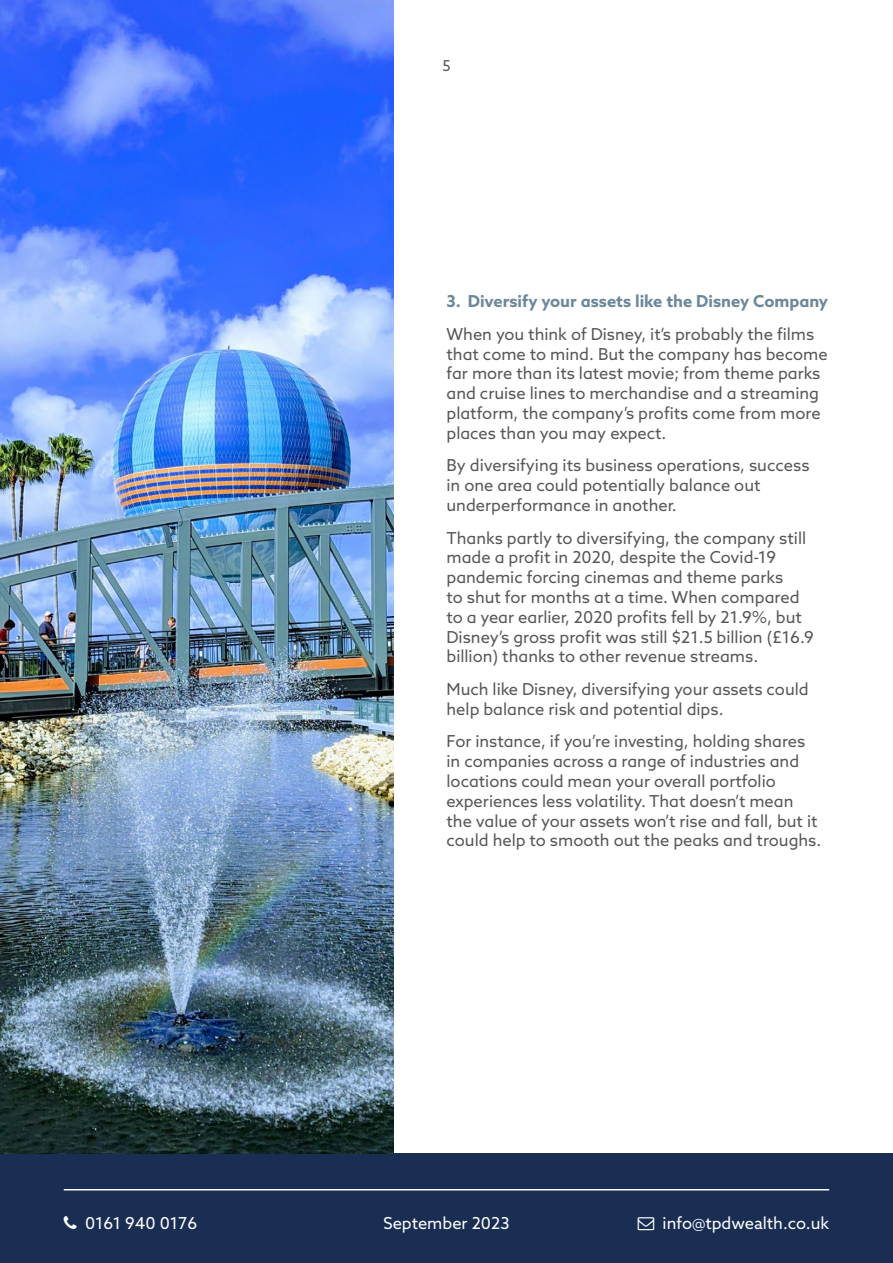
<style>
.page{position:relative;width:893px;height:1263px;background:#fff}
.page>*{position:absolute;margin:0;border:0;box-sizing:border-box;transform-origin:0 0}
.t1{font:16.5px/19.8px "Azo Sans";color:#575756}
.t2{font:16.5px "Azo Sans";color:#fff}
.t3{font:700 16.5px "Azo Sans";color:#6d889b}
.t4{font:15px "Azo Sans";color:#575756}
</style>
<div class="page">
<div style="left:0;top:1153px;width:893px;height:110px;background:#1a2d52"></div>
<hr style="left:64px;top:1189px;width:765px;height:1px;background:#fff">
<img style="left:0;top:0;width:393px;height:1153px">
<p class="t4" style="left:442px;top:56px;width:10px">5</p>
<p class="t3" style="left:446px;top:290px;width:383px">3. Diversify your assets like the Disney Company</p>
<p class="t1" style="left:446px;top:324px;width:383px">When you think of Disney, it’s probably the films that come to mind. But the company has become far more than its latest movie; from theme parks and cruise lines to merchandise and a streaming platform, the company’s profits come from more places than you may expect.</p>
<p class="t1" style="left:446px;top:455px;width:365px">By diversifying its business operations, success in one area could potentially balance out underperformance in another.</p>
<p class="t1" style="left:446px;top:528px;width:369px">Thanks partly to diversifying, the company still made a profit in 2020, despite the Covid-19 pandemic forcing cinemas and theme parks<br>to shut for months at a time. When compared to a year earlier, 2020 profits fell by 21.9%, but Disney’s gross profit was still $21.5 billion (£16.9 billion) thanks to other revenue streams.</p>
<p class="t1" style="left:446px;top:679px;width:364px">Much like Disney, diversifying your assets could help balance risk and potential dips.</p>
<p class="t1" style="left:446px;top:731px;width:376px">For instance, if you’re investing, holding shares in companies across a range of industries and locations could mean your overall portfolio experiences less volatility. That doesn’t mean the value of your assets won’t rise and fall, but it could help to smooth out the peaks and troughs.</p>
<p class="t2" style="left:85px;top:1212px;width:114px">0161 940 0176</p>
<p class="t2" style="left:663px;top:1212px;width:168px">info@tpdwealth.co.uk</p>
<p class="t2" style="left:383px;top:1213px;width:128px">September 2023</p>
</div>
